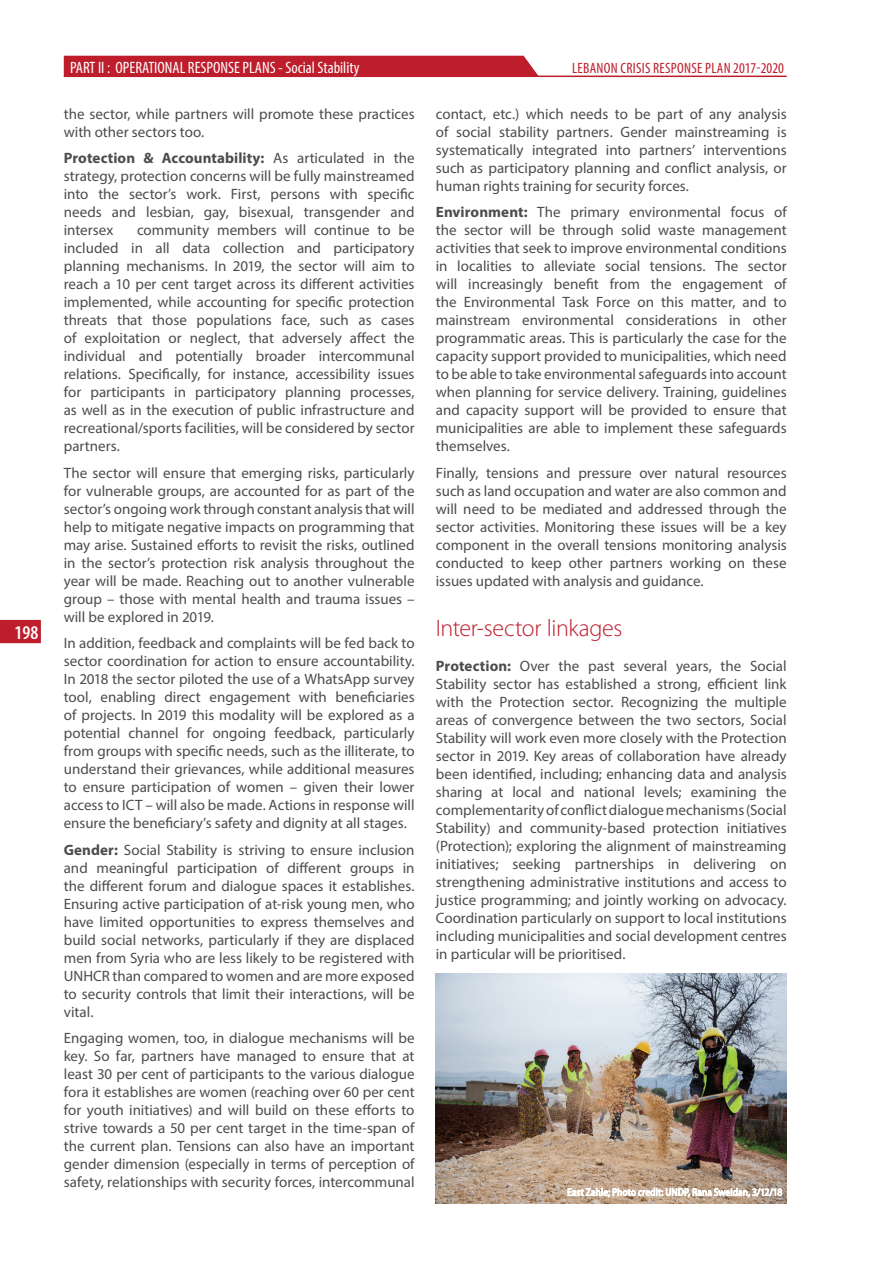
<style>
.page{position:relative;width:893px;height:1263px;background:#fff}
.page>*{position:absolute;margin:0;border:0;box-sizing:border-box;transform-origin:0 0}
.t1{font:300 24px "Myriad Pro";letter-spacing:-.015em;color:#be1d2c}
.t2{font:600 condensed 19.5px "Myriad Pro";color:#fff}
.t3{font:condensed 16.5px "Myriad Pro";color:#fff}
.t4{font:15px/18px "Myriad Pro";color:#4b4c4d;text-align:justify}
.t5{font:condensed 15px "Myriad Pro";letter-spacing:.02em;color:#be1d2c}
.s1{font-weight:700}
</style>
<div class="page">
<div style="left:64px;top:56px;width:475px;height:20px;background:#be1d2c"></div>
<hr style="left:64px;top:76px;width:723px;height:1px;background:#be1d2c">
<div style="left:0;top:620px;width:41px;height:23px;background:#be1d2c"></div>
<img style="left:436px;top:973px;width:351px;height:230px">
<svg style="left:567px;top:1186px;width:215px;height:15px"></svg>
<h2 class="t2" style="left:14px;top:622px;width:25px">198</h2>
<p class="t3" style="left:70px;top:57px;width:291px">PART II : OPERATIONAL RESPONSE PLANS - Social Stability</p>
<p class="t5" style="left:572px;top:59px;width:213px">LEBANON CRISIS RESPONSE PLAN 2017-2020</p>
<p class="t4" style="left:64px;top:105px;width:352px">the sector, while partners will promote these practices with other sectors too.</p>
<p class="t4" style="left:64px;top:149px;width:352px"><span class="s1">Protection &amp; Accountability:</span> As articulated in the strategy, protection concerns will be fully mainstreamed into the sector’s work. First, persons with specific needs and lesbian, gay, bisexual, transgender and intersex</p>
<p class="t4" style="left:64px;top:221px;width:352px;text-indent:73px">community members will continue to be included in all data collection and participatory planning mechanisms. In 2019, the sector will aim to reach a 10 per cent target across its different activities implemented, while accounting for specific protection threats that those populations face, such as cases of exploitation or neglect, that adversely affect the individual and potentially broader intercommunal relations. Specifically, for instance, accessibility issues for participants in participatory planning processes, as well as in the execution of public infrastructure and recreational/sports facilities, will be considered by sector partners.</p>
<p class="t4" style="left:64px;top:464px;width:352px">The sector will ensure that emerging risks, particularly for vulnerable groups, are accounted for as part of the sector’s ongoing work through constant analysis that will help to mitigate negative impacts on programming that may arise. Sustained efforts to revisit the risks, outlined in the sector’s protection risk analysis throughout the year will be made. Reaching out to another vulnerable group – those with mental health and trauma issues – will be explored in 2019.</p>
<p class="t4" style="left:64px;top:634px;width:352px">In addition, feedback and complaints will be fed back to sector coordination for action to ensure accountability.<br>In 2018 the sector piloted the use of a WhatsApp survey tool, enabling direct engagement with beneficiaries of projects. In 2019 this modality will be explored as a potential channel for ongoing feedback, particularly from groups with specific needs, such as the illiterate, to understand their grievances, while additional measures to ensure participation of women – given their lower access to ICT – will also be made. Actions in response will ensure the beneficiary’s safety and dignity at all stages.</p>
<p class="t4" style="left:64px;top:841px;width:352px"><span class="s1">Gender:</span> Social Stability is striving to ensure inclusion and meaningful participation of different groups in the different forum and dialogue spaces it establishes.<br>Ensuring active participation of at-risk young men, who have limited opportunities to express themselves and build social networks, particularly if they are displaced men from Syria who are less likely to be registered with UNHCR than compared to women and are more exposed to security controls that limit their interactions, will be vital.</p>
<p class="t4" style="left:64px;top:1029px;width:352px">Engaging women, too, in dialogue mechanisms will be key. So far, partners have managed to ensure that at least 30 per cent of participants to the various dialogue fora it establishes are women (reaching over 60 per cent for youth initiatives) and will build on these efforts to strive towards a 50 per cent target in the time-span of the current plan. Tensions can also have an important gender dimension (especially in terms of perception of safety, relationships with security forces, intercommunal</p>
<p class="t4" style="left:436px;top:105px;width:352px">contact, etc.) which needs to be part of any analysis of social stability partners. Gender mainstreaming is systematically integrated into partners’ interventions such as participatory planning and conflict analysis, or human rights training for security forces.</p>
<p class="t4" style="left:436px;top:203px;width:352px"><span class="s1">Environment:</span> The primary environmental focus of the sector will be through solid waste management activities that seek to improve environmental conditions in localities to alleviate social tensions. The sector will increasingly benefit from the engagement of the Environmental Task Force on this matter, and to mainstream environmental considerations in other programmatic areas. This is particularly the case for the capacity support provided to municipalities, which need to be able to take environmental safeguards into account when planning for service delivery. Training, guidelines and capacity support will be provided to ensure that municipalities are able to implement these safeguards themselves.</p>
<p class="t4" style="left:436px;top:464px;width:352px">Finally, tensions and pressure over natural resources such as land occupation and water are also common and will need to be mediated and addressed through the sector activities. Monitoring these issues will be a key component in the overall tensions monitoring analysis conducted to keep other partners working on these issues updated with analysis and guidance.</p>
<h1 class="t1" style="left:436px;top:615px;width:188px">Inter-sector linkages</h1>
<p class="t4" style="left:436px;top:657px;width:352px"><span class="s1">Protection:</span> Over the past several years, the Social Stability sector has established a strong, efficient link with the Protection sector. Recognizing the multiple areas of convergence between the two sectors, Social Stability will work even more closely with the Protection sector in 2019. Key areas of collaboration have already been identified, including; enhancing data and analysis sharing at local and national levels; examining the complementarity of conflict dialogue mechanisms (Social Stability) and community-based protection initiatives (Protection); exploring the alignment of mainstreaming initiatives; seeking partnerships in delivering on strengthening administrative institutions and access to justice programming; and jointly working on advocacy.<br>Coordination particularly on support to local institutions including municipalities and social development centres in particular will be prioritised.</p>
</div>
